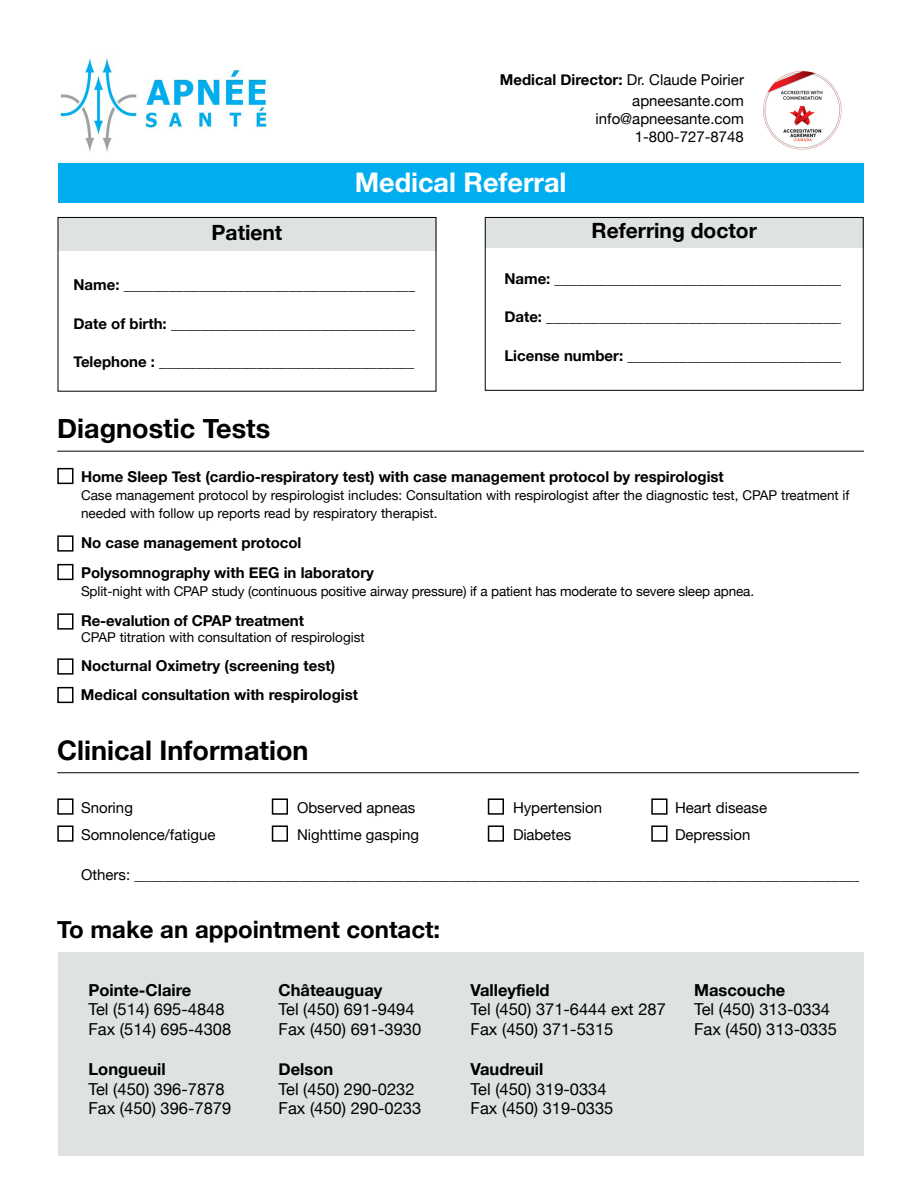
<style>
.page{position:relative;width:918px;height:1188px;background:#fff}
.page>*{position:absolute;margin:0;border:0;box-sizing:border-box;transform-origin:0 0}
.t1{font:700 27px "Helvetica Neue";color:#000}
.t2{font:700 27px "Helvetica Neue";color:#fff}
.t3{font:700 24px "Helvetica Neue";color:#000}
.t4{font:700 21px "Helvetica Neue";color:#000}
.t5{font:16.5px/19.8px "Helvetica Neue";color:#000}
.t6{font:700 16.5px "Helvetica Neue";color:#000}
.t7{font:700 15px/30px "Helvetica Neue";color:#000}
.t8{font:15px/21px "Helvetica Neue";color:#000;text-align:right}
.t9{font:13.5px/18px "Helvetica Neue";color:#000}
.s1{font-weight:700}
</style>
<div class="page">
<div style="left:58px;top:217px;width:378px;height:33px;background:#dfe2e2"></div>
<div style="left:486px;top:217px;width:378px;height:31px;background:#dfe2e2"></div>
<div style="left:58px;top:163px;width:806px;height:39px;background:#00aeef"></div>
<img style="left:60px;top:58px;width:207px;height:94px">
<div style="left:58px;top:217px;width:378px;height:175px;border:1px solid #000"></div>
<div style="left:485px;top:217px;width:379px;height:174px;border:1px solid #000"></div>
<div style="left:58px;top:953px;width:806px;height:203px;background:#dfe2e2"></div>
<hr style="left:57px;top:451px;width:807px;height:1px;background:#000">
<div style="left:57px;top:468px;width:17px;height:16px;border:2px solid #000"></div>
<div style="left:57px;top:535px;width:17px;height:17px;border:2px solid #000"></div>
<div style="left:57px;top:564px;width:17px;height:16px;border:2px solid #000"></div>
<div style="left:57px;top:613px;width:17px;height:17px;border:2px solid #000"></div>
<div style="left:57px;top:658px;width:17px;height:17px;border:2px solid #000"></div>
<div style="left:57px;top:687px;width:17px;height:16px;border:2px solid #000"></div>
<hr style="left:57px;top:772px;width:807px;height:1px;background:#000">
<div style="left:57px;top:798px;width:17px;height:17px;border:2px solid #000"></div>
<div style="left:272px;top:798px;width:16px;height:17px;border:2px solid #000"></div>
<div style="left:488px;top:798px;width:16px;height:17px;border:2px solid #000"></div>
<div style="left:651px;top:798px;width:17px;height:17px;border:2px solid #000"></div>
<div style="left:57px;top:825px;width:17px;height:17px;border:2px solid #000"></div>
<div style="left:272px;top:825px;width:16px;height:17px;border:2px solid #000"></div>
<div style="left:488px;top:825px;width:16px;height:17px;border:2px solid #000"></div>
<div style="left:651px;top:825px;width:17px;height:17px;border:2px solid #000"></div>
<div style="left:859px;top:737px;width:13px;height:192px;background:#fff"></div>
<img style="left:763px;top:71px;width:79px;height:79px">
<p class="t8" style="left:500px;top:70px;width:246px"><span class="s1">Medical Director:</span> Dr. Claude Poirier apneesante.com</p>
<p class="t8" style="left:596px;top:111px;width:150px;line-height:18px">info@apneesante.com<br>1-800-727-8748</p>
<h1 class="t2" style="left:355px;top:161px;width:213px">Medical Referral</h1>
<h3 class="t4" style="left:212px;top:216px;width:72px">Patient</h3>
<h3 class="t4" style="left:592px;top:214px;width:167px">Referring doctor</h3>
<p class="t7" style="left:74px;top:270px;width:344px">Name: _______________________________________</p>
<p class="t7" style="left:74px;top:309px;width:346px">Date of birth: _________________________________</p>
<p class="t7" style="left:74px;top:347px;width:342px">Telephone : __________________________________</p>
<h1 class="t1" style="left:57px;top:407px;width:214px">Diagnostic Tests</h1>
<p class="t7" style="left:504px;top:264px;width:344px">Name: _______________________________________</p>
<p class="t7" style="left:504px;top:302px;width:343px">Date: ________________________________________</p>
<p class="t7" style="left:504px;top:341px;width:342px">License number: _____________________________</p>
<p class="t7" style="left:81px;top:462px;width:644px">Home Sleep Test (cardio-respiratory test) with case management protocol by respirologist</p>
<p class="t9" style="left:81px;top:487px;width:770px">Case management protocol by respirologist includes: Consultation with respirologist after the diagnostic test, CPAP treatment if needed with follow up reports read by respiratory therapist.</p>
<p class="t7" style="left:81px;top:528px;width:294px">No case management protocol<br>Polysomnography with EEG in laboratory</p>
<p class="t9" style="left:81px;top:583px;width:675px">Split-night with CPAP study (continuous positive airway pressure) if a patient has moderate to severe sleep apnea.</p>
<p class="t7" style="left:81px;top:606px;width:224px">Re-evalution of CPAP treatment</p>
<p class="t9" style="left:81px;top:629px;width:285px">CPAP titration with consultation of respirologist</p>
<p class="t7" style="left:81px;top:652px;width:279px;line-height:28.8px">Nocturnal Oximetry (screening test)<br>Medical consultation with respirologist</p>
<h1 class="t1" style="left:57px;top:729px;width:253px">Clinical Information</h1>
<p class="t8" style="left:81px;top:798px;width:53px">Snoring</p>
<p class="t8" style="left:297px;top:798px;width:120px">Observed apneas</p>
<p class="t8" style="left:513px;top:798px;width:91px">Hypertension</p>
<p class="t8" style="left:675px;top:798px;width:94px">Heart disease</p>
<p class="t8" style="left:81px;top:825px;width:136px">Somnolence/fatigue</p>
<p class="t8" style="left:297px;top:825px;width:124px">Nighttime gasping</p>
<p class="t8" style="left:513px;top:825px;width:60px">Diabetes</p>
<p class="t8" style="left:675px;top:825px;width:77px">Depression</p>
<p class="t8" style="left:81px;top:865px;width:782px">Others: _________________________________________________________________________________________________</p>
<h2 class="t3" style="left:57px;top:911px;width:385px">To make an appointment contact:</h2>
<p class="t6" style="left:88px;top:977px;width:104px">Pointe-Claire</p>
<p class="t5" style="left:88px;top:1000px;width:144px">Tel (514) 695-4848<br>Fax (514) 695-4308</p>
<p class="t6" style="left:88px;top:1056px;width:79px">Longueuil</p>
<p class="t5" style="left:88px;top:1080px;width:144px">Tel (450) 396-7878<br>Fax (450) 396-7879</p>
<p class="t6" style="left:279px;top:977px;width:105px">Châteauguay</p>
<p class="t5" style="left:279px;top:1000px;width:144px">Tel (450) 691-9494<br>Fax (450) 691-3930</p>
<p class="t6" style="left:279px;top:1056px;width:56px">Delson</p>
<p class="t5" style="left:279px;top:1080px;width:144px">Tel (450) 290-0232<br>Fax (450) 290-0233</p>
<p class="t6" style="left:471px;top:977px;width:81px">Valleyfield</p>
<p class="t5" style="left:471px;top:1000px;width:197px">Tel (450) 371-6444 ext 287<br>Fax (450) 371-5315</p>
<p class="t6" style="left:471px;top:1056px;width:74px">Vaudreuil</p>
<p class="t5" style="left:471px;top:1080px;width:144px">Tel (450) 319-0334<br>Fax (450) 319-0335</p>
<p class="t6" style="left:694px;top:977px;width:93px">Mascouche</p>
<p class="t5" style="left:694px;top:1000px;width:144px">Tel (450) 313-0334<br>Fax (450) 313-0335</p>
</div>
